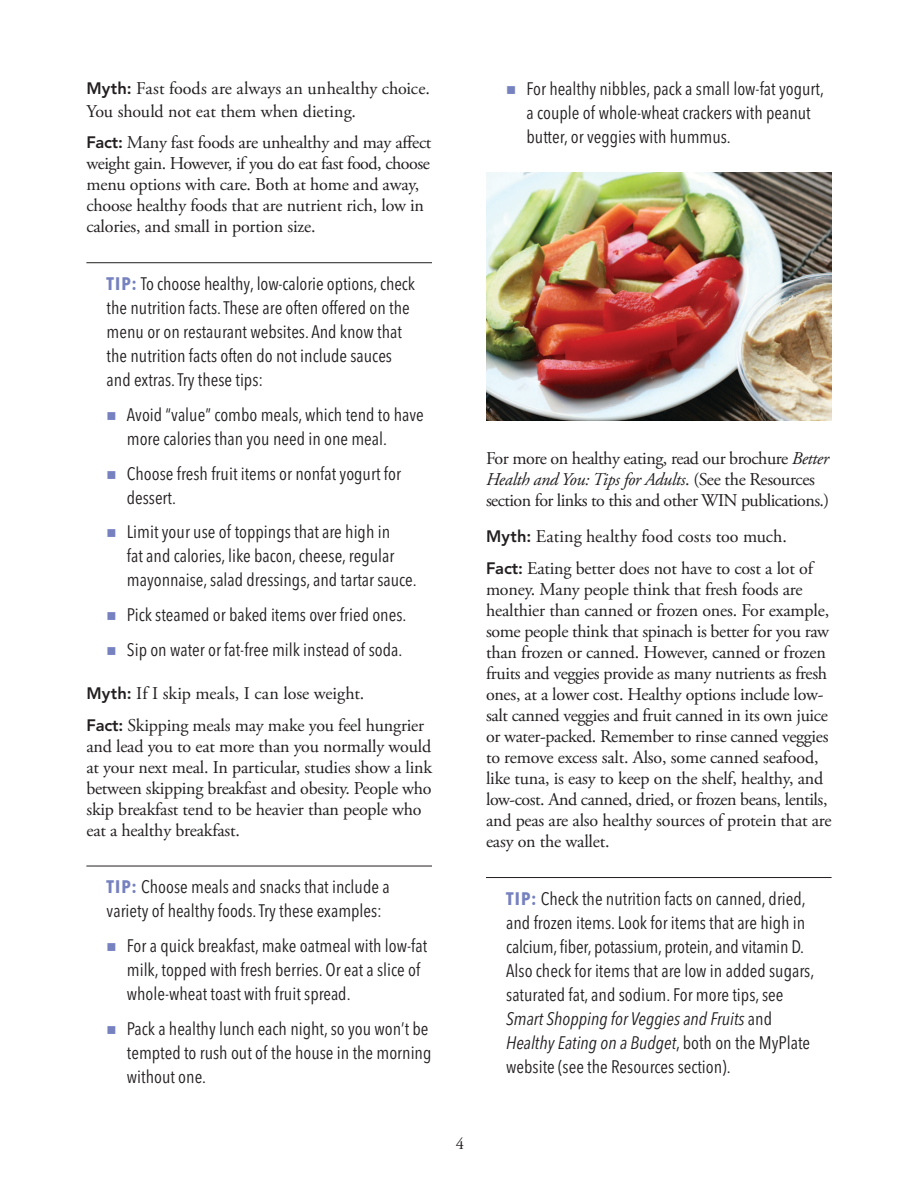
<style>
.page{position:relative;width:918px;height:1188px;background:#fff}
.page>*{position:absolute;margin:0;border:0;box-sizing:border-box;transform-origin:0 0}
.Fact{font:18px/21px "Adobe Garamond Pro";letter-spacing:-.01em;color:#231f20}
.TIP_Bullet{font:condensed 18px/24px "Avenir Next LT Pro";color:#231f20}
.TIP{font:condensed 18px/24px "Avenir Next LT Pro";color:#231f20}
.Myth{font:18px/22.5px "Adobe Garamond Pro";color:#231f20}
.Body{font:18px/21px "Adobe Garamond Pro";letter-spacing:-.03em;color:#231f20}
.t1{font:16.5px "Adobe Garamond Pro";color:#231f20}
.s1{font-family:"Avenir LT Std";font-weight:800;font-size:16.5px}
.s2{font-weight:700;color:#7681bf}
.s3{font-style:italic}
</style>
<div class="page">
<hr style="left:86px;top:262px;width:346px;height:1px;background:#231f20">
<hr style="left:86px;top:866px;width:346px;height:1px;background:#231f20">
<hr style="left:486px;top:877px;width:346px;height:1px;background:#231f20">
<img style="left:486px;top:173px;width:346px;height:247px">
<p class="Myth" style="left:86px;top:78px;width:345px"><span class="s1">Myth:</span> Fast foods are always an unhealthy choice.<br>You should not eat them when dieting.</p>
<p class="Fact" style="left:86px;top:133px;width:347px"><span class="s1">Fact:</span> Many fast foods are unhealthy and may affect weight gain. However, if you do eat fast food, choose menu options with care. Both at home and away, choose healthy foods that are nutrient rich, low in calories, and small in portion size.</p>
<p class="TIP" style="left:107px;top:272px;width:310px"><span class="s2">TIP:</span> To choose healthy, low-calorie options, check the nutrition facts. These are often offered on the menu or on restaurant websites. And know that the nutrition facts often do not include sauces and extras. Try these tips:</p>
<p class="TIP_Bullet" style="left:127px;top:403px;width:298px">Avoid “value” combo meals, which tend to have more calories than you need in one meal.</p>
<p class="TIP_Bullet" style="left:127px;top:461px;width:276px">Choose fresh fruit items or nonfat yogurt for dessert.</p>
<p class="TIP_Bullet" style="left:127px;top:520px;width:291px">Limit your use of toppings that are high in<br>fat and calories, like bacon, cheese, regular mayonnaise, salad dressings, and tartar sauce.</p>
<p class="TIP_Bullet" style="left:127px;top:603px;width:281px">Pick steamed or baked items over fried ones.</p>
<p class="TIP_Bullet" style="left:127px;top:638px;width:277px">Sip on water or fat-free milk instead of soda.</p>
<p class="Myth" style="left:86px;top:683px;width:280px"><span class="s1">Myth:</span> If I skip meals, I can lose weight.</p>
<p class="Fact" style="left:86px;top:715px;width:347px"><span class="s1">Fact:</span> Skipping meals may make you feel hungrier and lead you to eat more than you normally would at your next meal. In particular, studies show a link between skipping breakfast and obesity. People who skip breakfast tend to be heavier than people who eat a healthy breakfast.</p>
<p class="TIP" style="left:107px;top:875px;width:284px"><span class="s2">TIP:</span> Choose meals and snacks that include a variety of healthy foods. Try these examples:</p>
<p class="TIP_Bullet" style="left:127px;top:934px;width:302px">For a quick breakfast, make oatmeal with low-fat milk, topped with fresh berries. Or eat a slice of whole-wheat toast with fruit spread.</p>
<p class="TIP_Bullet" style="left:127px;top:1017px;width:306px">Pack a healthy lunch each night, so you won’t be tempted to rush out of the house in the morning without one.</p>
<p class="TIP_Bullet" style="left:526px;top:76px;width:299px">For healthy nibbles, pack a small low-fat yogurt, a couple of whole-wheat crackers with peanut butter, or veggies with hummus.</p>
<p class="Body" style="left:486px;top:449px;width:345px">For more on healthy eating, read our brochure <span class="s3">Better<br>Health and You: Tips for Adults</span>. (See the Resources section for links to this and other WIN publications.)</p>
<p class="Myth" style="left:486px;top:526px;width:302px"><span class="s1">Myth:</span> Eating healthy food costs too much.</p>
<p class="Fact" style="left:486px;top:559px;width:347px"><span class="s1">Fact:</span> Eating better does not have to cost a lot of money. Many people think that fresh foods are healthier than canned or frozen ones. For example, some people think that spinach is better for you raw than frozen or canned. However, canned or frozen fruits and veggies provide as many nutrients as fresh ones, at a lower cost. Healthy options include low&shy;salt canned veggies and fruit canned in its own juice or water-packed. Remember to rinse canned veggies to remove excess salt. Also, some canned seafood, like tuna, is easy to keep on the shelf, healthy, and low-cost. And canned, dried, or frozen beans, lentils, and peas are also healthy sources of protein that are easy on the wallet.</p>
<p class="TIP" style="left:506px;top:887px;width:310px"><span class="s2">TIP:</span> Check the nutrition facts on canned, dried, and frozen items. Look for items that are high in calcium, fiber, potassium, protein, and vitamin D.<br>Also check for items that are low in added sugars, saturated fat, and sodium. For more tips, see <span class="s3">Smart Shopping for Veggies and Fruits</span> and <span class="s3">Healthy Eating on a Budget</span>, both on the MyPlate website (see the Resources section).</p>
<p class="t1" style="left:456px;top:1134px;width:10px">4</p>
</div>
